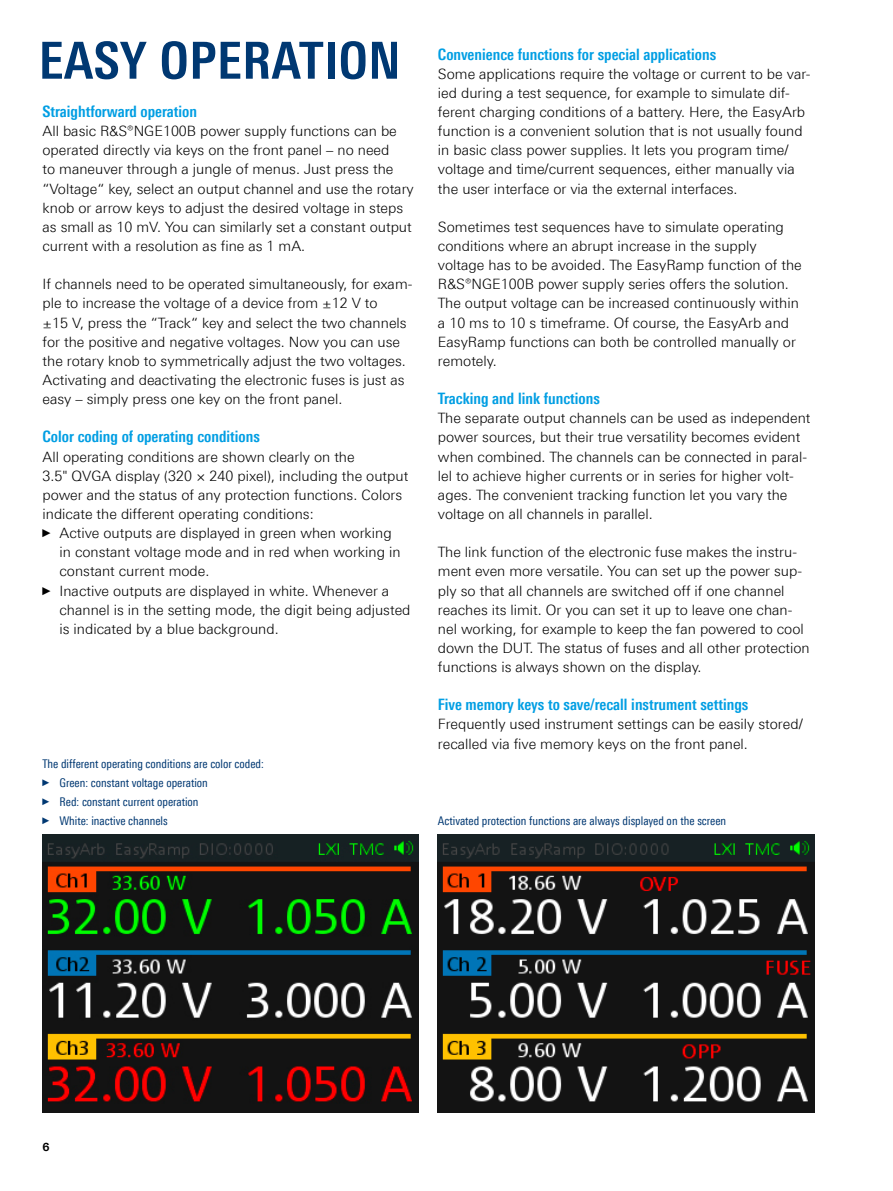
<style>
.page{position:relative;width:893px;height:1191px;background:#fff}
.page>*{position:absolute;margin:0;border:0;box-sizing:border-box;transform-origin:0 0}
.Seiten_Headline_34Pt_blau{font:700 51px "Linotype Univers 620 Cn";letter-spacing:.01em;color:#003872}
.Absatzfett_cyan{font:700 15.75px "Linotype Univers 620 Cn";color:#009ee3}
.Haupttext_ohne_Abstand{font:300 14.25px/19.2px "Linotype Univers 330";color:#000}
.Haupttext{font:300 14.25px/19.2px "Linotype Univers 330";color:#000}
.Bildunterschrift{font:12px "Linotype Univers 420 Cn";color:#003872}
.t1{font:700 11.25px "Linotype Univers 630";color:#000}
.s1{font-family:"Arial Narrow";font-weight:400;font-size:11.4px}
.s2{font-family:"Arial Narrow";font-size:9.6px}
</style>
<div class="page">
<img style="left:43px;top:834px;width:376px;height:278px">
<img style="left:438px;top:834px;width:376px;height:278px">
<p class="Seiten_Headline_34Pt_blau" style="left:39px;top:30px;width:363px">EASY OPERATION</p>
<p class="Absatzfett_cyan" style="left:43px;top:102px;width:156px">Straightforward operation</p>
<p class="Haupttext_ohne_Abstand" style="left:43px;top:121px;width:373px">All basic R&amp;S®NGE100B power supply functions can be operated directly via keys on the front panel – no need<br>to maneuver through a jungle of menus. Just press the “Voltage“ key, select an output channel and use the rotary knob or arrow keys to adjust the desired voltage in steps as small as 10 mV. You can similarly set a constant output current with a resolution as fine as 1 mA.</p>
<p class="Haupttext" style="left:43px;top:274px;width:371px">If channels need to be operated simultaneously, for exam&shy;ple to increase the voltage of a device from ±12 V to<br>±15 V, press the “Track“ key and select the two channels for the positive and negative voltages. Now you can use the rotary knob to symmetrically adjust the two voltages.<br>Activating and deactivating the electronic fuses is just as easy – simply press one key on the front panel.</p>
<p class="Absatzfett_cyan" style="left:43px;top:427px;width:219px">Color coding of operating conditions</p>
<p class="Haupttext_ohne_Abstand" style="left:43px;top:447px;width:367px">All operating conditions are shown clearly on the<br>3.5" QVGA display (320 × 240 pixel), including the output power and the status of any protection functions. Colors indicate the different operating conditions:</p>
<p class="Haupttext_ohne_Abstand" style="left:60px;top:523px;width:343px;text-indent:-17px"><span class="s1">►</span> Active outputs are displayed in green when working in constant voltage mode and in red when working in constant current mode.</p>
<p class="Haupttext_ohne_Abstand" style="left:60px;top:580px;width:352px;text-indent:-17px"><span class="s1">►</span> Inactive outputs are displayed in white. Whenever a channel is in the setting mode, the digit being adjusted is indicated by a blue background.</p>
<p class="Absatzfett_cyan" style="left:438px;top:45px;width:280px">Convenience functions for special applications</p>
<p class="Haupttext_ohne_Abstand" style="left:438px;top:64px;width:374px">Some applications require the voltage or current to be var&shy;ied during a test sequence, for example to simulate dif&shy;ferent charging conditions of a battery. Here, the EasyArb function is a convenient solution that is not usually found in basic class power supplies. It lets you program time/ voltage and time/current sequences, either manually via the user interface or via the external interfaces.</p>
<p class="Haupttext" style="left:438px;top:217px;width:365px">Sometimes test sequences have to simulate operating conditions where an abrupt increase in the supply voltage has to be avoided. The EasyRamp function of the R&amp;S®NGE100B power supply series offers the solution.<br>The output voltage can be increased continuously within a 10 ms to 10 s timeframe. Of course, the EasyArb and EasyRamp functions can both be controlled manually or remotely.</p>
<p class="Absatzfett_cyan" style="left:438px;top:389px;width:163px">Tracking and link functions</p>
<p class="Haupttext_ohne_Abstand" style="left:438px;top:408px;width:374px">The separate output channels can be used as independent power sources, but their true versatility becomes evident when combined. The channels can be connected in paral&shy;lel to achieve higher currents or in series for higher volt&shy;ages. The convenient tracking function let you vary the voltage on all channels in parallel.</p>
<p class="Haupttext" style="left:438px;top:542px;width:373px">The link function of the electronic fuse makes the instru&shy;ment even more versatile. You can set up the power sup&shy;ply so that all channels are switched off if one channel reaches its limit. Or you can set it up to leave one chan&shy;nel working, for example to keep the fan powered to cool down the DUT. The status of fuses and all other protection functions is always shown on the display.</p>
<p class="Absatzfett_cyan" style="left:438px;top:695px;width:312px">Five memory keys to save/recall instrument settings</p>
<p class="Haupttext_ohne_Abstand" style="left:438px;top:714px;width:366px">Frequently used instrument settings can be easily stored/ recalled via five memory keys on the front panel.</p>
<p class="Bildunterschrift" style="left:43px;top:756px;width:223px">The different operating conditions are color coded:</p>
<p class="Bildunterschrift" style="left:43px;top:775px;width:167px"><span class="s2">►</span> Green: constant voltage operation</p>
<p class="Bildunterschrift" style="left:43px;top:795px;width:158px"><span class="s2">►</span> Red: constant current operation</p>
<p class="Bildunterschrift" style="left:43px;top:814px;width:127px"><span class="s2">►</span> White: inactive channels</p>
<p class="Bildunterschrift" style="left:438px;top:814px;width:290px">Activated protection functions are always displayed on the screen</p>
<p class="t1" style="left:43px;top:1139px;width:9px">6</p>
</div>
